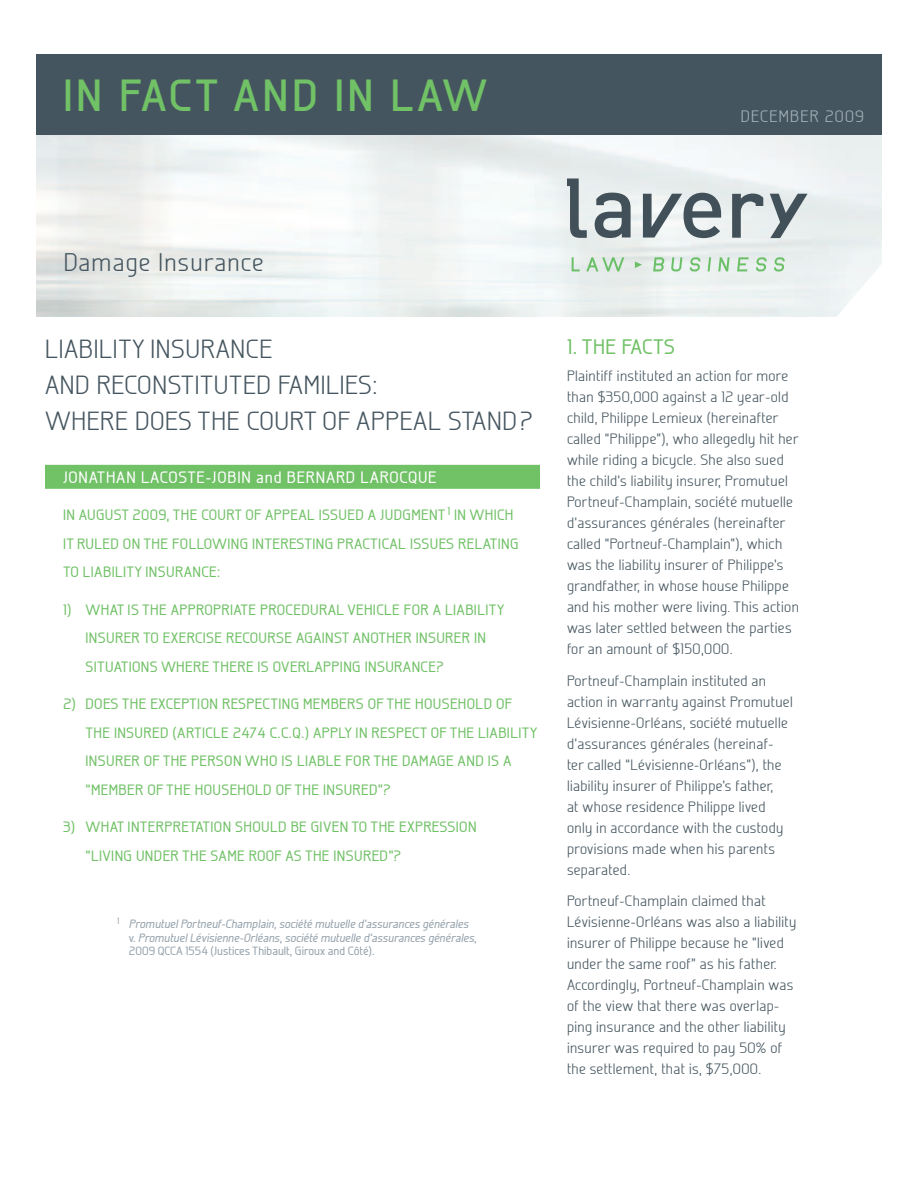
<style>
.page{position:relative;width:918px;height:1188px;background:#fff}
.page>*{position:absolute;margin:0;border:0;box-sizing:border-box;transform-origin:0 0}
.t1{font:700 45px "Galette";letter-spacing:.075em;color:#71c167}
.t2{font:300 26.25px/36px "Galette";letter-spacing:.025em;color:#45555f}
.t3{font:300 25.5px "Galette";letter-spacing:.05em;color:#45555f}
.t4{font:500 21px "Galette";letter-spacing:.01em;color:#71c167}
.t5{font:500 16.5px "Galette";letter-spacing:.05em;color:#fff}
.t6{font:300 16.5px "Galette";letter-spacing:.075em;color:#a8b4bc}
.t7{font:300 15px/21px "Galette";letter-spacing:.025em;color:#45555f}
.t8{font:500 15px/28.5px "Galette";letter-spacing:.025em;color:#71c167}
.t9{font:italic 500 12px/13.5px "Galette";color:#95a2ac}
.t10{font:500 12px "Galette";color:#95a2ac}
.s1{font-style:normal}
</style>
<div class="page">
<div style="left:36px;top:54px;width:846px;height:81px;background:#45555f"></div>
<div style="left:45px;top:465px;width:495px;height:24px;background:#71c167"></div>
<svg style="left:595px;top:193px;width:36px;height:45px;background:#838e93"></svg>
<svg style="left:567px;top:178px;width:20px;height:60px"></svg>
<svg style="left:643px;top:193px;width:78px;height:45px"></svg>
<svg style="left:732px;top:194px;width:31px;height:44px"></svg>
<svg style="left:770px;top:194px;width:38px;height:44px;background:#a7b0b3"></svg>
<svg style="left:572px;top:257px;width:8px;height:14px"></svg>
<svg style="left:586px;top:257px;width:38px;height:14px"></svg>
<svg style="left:653px;top:257px;width:11px;height:14px"></svg>
<svg style="left:671px;top:257px;width:11px;height:14px"></svg>
<svg style="left:690px;top:257px;width:11px;height:14px"></svg>
<svg style="left:708px;top:257px;width:3px;height:14px"></svg>
<svg style="left:718px;top:257px;width:12px;height:14px"></svg>
<svg style="left:737px;top:257px;width:12px;height:14px"></svg>
<svg style="left:756px;top:257px;width:11px;height:14px"></svg>
<svg style="left:774px;top:257px;width:11px;height:14px"></svg>
<svg style="left:635px;top:262px;width:7px;height:6px"></svg>
<h1 class="t1" style="left:63px;top:67px;width:426px">IN FACT AND IN LAW</h1>
<p class="t6" style="left:741px;top:106px;width:125px">DEcember 2009</p>
<h3 class="t3" style="left:64px;top:247px;width:201px">Damage Insurance</h3>
<h2 class="t2" style="left:45px;top:331px;width:489px">LIABILITY INSURANCE<br>AND RECONSTITUTED FAMILIES:<br>WHERE DOES THE COURT OF APPEAL STAND?</h2>
<p class="t5" style="left:63px;top:467px;width:375px">JONATHAN LACOSTE-JOBIN AND BERNARD LAROCQUE</p>
<p class="t8" style="left:63px;top:501px;width:457px">IN AUGUST 2009, THE COURT OF APPEAL ISSUED A JUDGMENT<sup>1</sup> IN WHICH<br>IT RULED ON THE FOLLOWING INTERESTING PRACTICAL ISSUES RELATING<br>TO LIABILITY INSURANCE:</p>
<p class="t8" style="left:86px;top:595px;width:421px;text-indent:-22px">1) WHAT IS THE APPROPRIATE PROCEDURAL VEHICLE FOR A LIABILITY<br>INSURER TO EXERCISE RECOURSE AGAINST ANOTHER INSURER IN<br>SITUATIONS WHERE THERE IS OVERLAPPING INSURANCE?</p>
<p class="t8" style="left:85px;top:690px;width:454px;text-indent:-22px">2) DOES THE EXCEPTION RESPECTING MEMBERS OF THE HOUSEHOLD OF THE INSURED (ARTICLE 2474 C.C.Q.) APPLY IN RESPECT OF THE LIABILITY INSURER OF THE PERSON WHO IS LIABLE FOR THE DAMAGE AND IS A “MEMBER OF THE HOUSEHOLD OF THE INSURED”?</p>
<p class="t8" style="left:85px;top:813px;width:393px;text-indent:-22px">3) WHAT INTERPRETATION SHOULD BE GIVEN TO THE EXPRESSION “LIVING UNDER THE SAME ROOF AS THE INSURED”?</p>
<p class="t9" style="left:129px;top:917px;width:349px;text-indent:-12px"><sup>1</sup> Promutuel Portneuf-Champlain, société mutuelle d’assurances générales<br><span class="s1">V.</span> Promutuel Lévisienne-Orléans, société mutuelle d’assurances générales<span class="s1">,<br>2009 QCCA</span></p>
<p class="t10" style="left:186px;top:944px;width:191px">1554 (JUSTICES THIBAULT, GIROUX AND CÔTÉ).</p>
<h3 class="t4" style="left:567px;top:334px;width:110px">1. THE FACTS</h3>
<p class="t7" style="left:567px;top:365px;width:233px">Plaintiff instituted an action for more than $350,000 against a 12 year-old child, Philippe Lemieux (hereinafter called “Philippe”), who allegedly hit her while riding a bicycle. She also sued the child’s liability insurer, Promutuel Portneuf‑Champlain, société mutuelle d’assurances générales (hereinafter called “Portneuf-Champlain”), which was the liability insurer of Philippe’s grandfather, in whose house Philippe and his mother were living. This action was later settled between the parties for an amount of $150,000.</p>
<p class="t7" style="left:567px;top:670px;width:227px">Portneuf‑Champlain instituted an action in warranty against Promutuel Lévisienne‑Orléans, société mutuelle d’assurances générales (hereinaf&shy;ter called “Lévisienne‑Orléans”), the liability insurer of Philippe’s father,<br>at whose residence Philippe lived only in accordance with the custody provisions made when his parents separated.</p>
<p class="t7" style="left:567px;top:890px;width:231px">Portneuf‑Champlain claimed that Lévisienne‑Orléans was also a liability insurer of Philippe because he “lived under the same roof” as his father.<br>Accordingly, Portneuf‑Champlain was of the view that there was overlap&shy;ping insurance and the other liability insurer was required to pay 50% of the settlement, that is, $75,000.</p>
</div>
